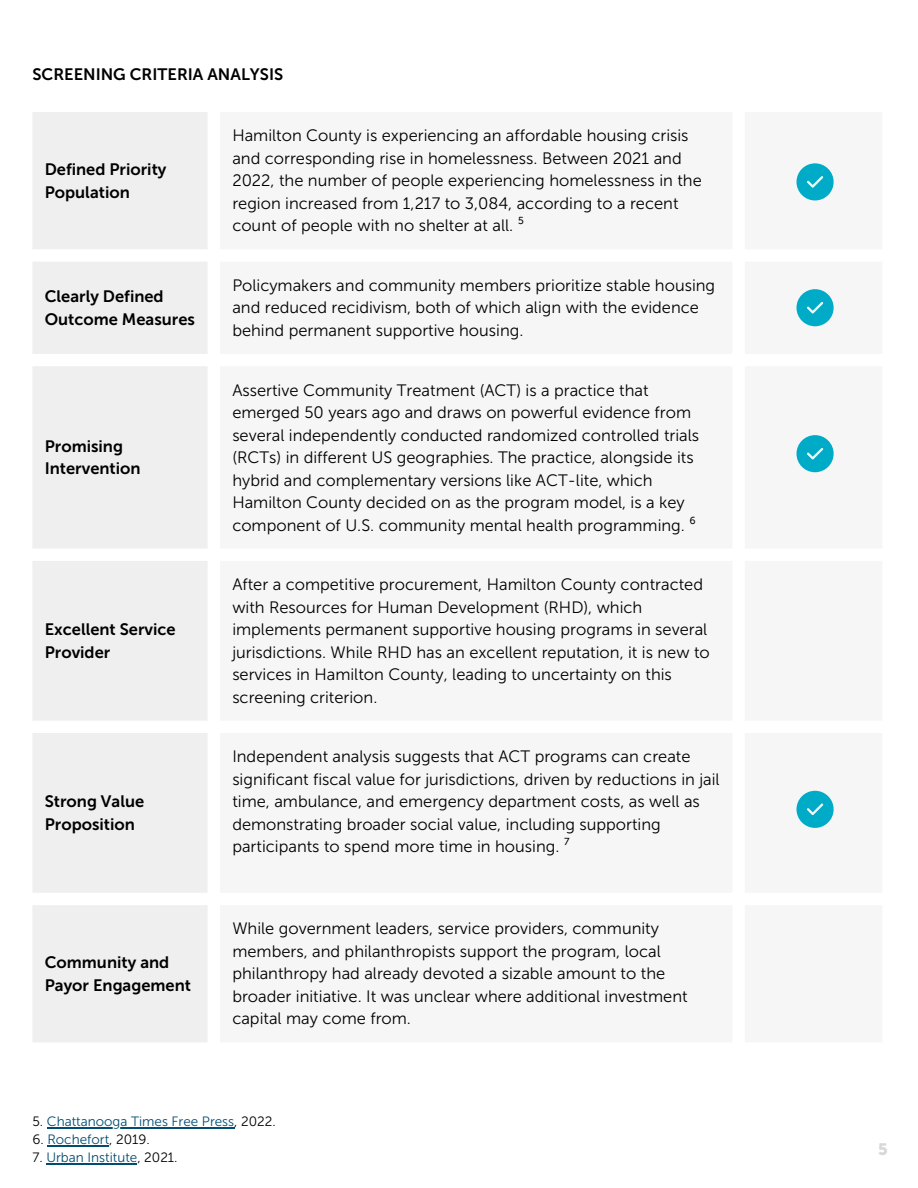
<style>
.page{position:relative;width:918px;height:1188px;background:#fff}
.page>*{position:absolute;margin:0;border:0;box-sizing:border-box;transform-origin:0 0}
.t1{font:16.5px/22.5px "Museo Sans 300";color:#000}
.t2{font:16.5px/22.5px "Museo Sans 700";color:#000}
.t3{font:16.5px "Museo Sans 900";color:#d9d8d6}
.t4{font:13.5px "Museo Sans 300";color:#004d71}
.s1{color:#000}
</style>
<div class="page">
<div style="left:33px;top:112px;width:174px;height:930px;background:#efefef"></div>
<svg style="left:796px;top:163px;width:38px;height:37px"></svg>
<svg style="left:796px;top:435px;width:38px;height:37px"></svg>
<svg style="left:796px;top:289px;width:38px;height:37px"></svg>
<svg style="left:796px;top:791px;width:38px;height:37px"></svg>
<hr style="left:47px;top:1128px;width:187px;height:1px;background:#004d71">
<hr style="left:47px;top:1146px;width:62px;height:1px;background:#004d71">
<hr style="left:46px;top:1164px;width:91px;height:1px;background:#004d71">
<p class="t2" style="left:32px;top:63px;width:252px">SCREENING CRITERIA ANALYSIS</p>
<h1 class="t2" style="left:45px;top:158px;width:123px">Defined Priority</h1>
<p class="t2" style="left:45px;top:181px;width:87px">Population</p>
<p class="t1" style="left:232px;top:124px;width:471px">Hamilton County is experiencing an affordable housing crisis and corresponding rise in homelessness. Between 2021 and 2022, the number of people experiencing homelessness in the region increased from 1,217 to 3,084, according to a recent count of people with no shelter at all. ⁵</p>
<p class="t2" style="left:45px;top:285px;width:152px">Clearly Defined<br>Outcome Measures</p>
<p class="t1" style="left:232px;top:274px;width:484px">Policymakers and community members prioritize stable housing and reduced recidivism, both of which align with the evidence behind permanent supportive housing.</p>
<p class="t2" style="left:45px;top:435px;width:97px">Promising<br>Intervention</p>
<p class="t2" style="left:45px;top:618px;width:132px">Excellent Service</p>
<p class="t2" style="left:45px;top:641px;width:67px">Provider</p>
<p class="t2" style="left:45px;top:790px;width:101px">Strong Value<br>Proposition</p>
<p class="t2" style="left:45px;top:951px;width:148px">Community and<br>Payor Engagement</p>
<p class="t1" style="left:232px;top:379px;width:468px">Assertive Community Treatment (ACT) is a practice that emerged 50 years ago and draws on powerful evidence from several independently conducted randomized controlled trials (RCTs) in different US geographies. The practice, alongside its hybrid and complementary versions like ACT-lite, which Hamilton County decided on as the program model, is a key component of U.S. community mental health programming. ⁶</p>
<p class="t1" style="left:232px;top:573px;width:479px">After a competitive procurement, Hamilton County contracted with Resources for Human Development (RHD), which implements permanent supportive housing programs in several jurisdictions. While RHD has an excellent reputation, it is new to services in Hamilton County, leading to uncertainty on this screening criterion.</p>
<p class="t1" style="left:232px;top:745px;width:489px">Independent analysis suggests that ACT programs can create significant fiscal value for jurisdictions, driven by reductions in jail time, ambulance, and emergency department costs, as well as demonstrating broader social value, including supporting participants to spend more time in housing. ⁷</p>
<p class="t1" style="left:232px;top:918px;width:457px">While government leaders, service providers, community members, and philanthropists support the program, local philanthropy had already devoted a sizable amount to the broader initiative. It was unclear where additional investment capital may come from.</p>
<p class="t4" style="left:32px;top:1114px;width:245px"><span class="s1">5.</span> Chattanooga Times Free Press<span class="s1">, 2022.</span></p>
<p class="t4" style="left:32px;top:1132px;width:119px"><span class="s1">6.</span> Rochefort<span class="s1">, 2019.</span></p>
<p class="t4" style="left:32px;top:1150px;width:147px"><span class="s1">7.</span> Urban Institute<span class="s1">, 2021.</span></p>
<p class="t3" style="left:878px;top:1140px;width:11px">5</p>
</div>
